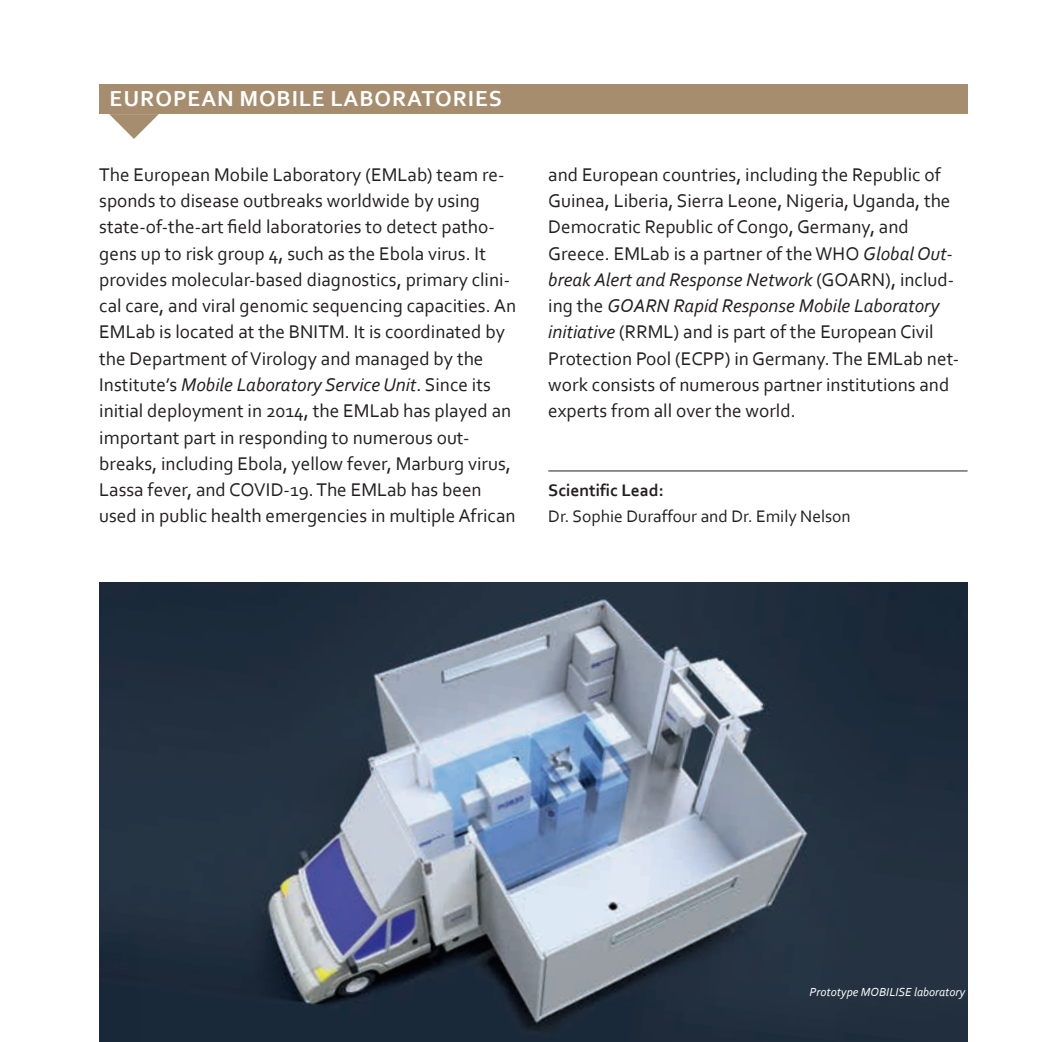
<style>
.page{position:relative;width:1042px;height:1042px;background:#fff}
.page>*{position:absolute;margin:0;border:0;box-sizing:border-box;transform-origin:0 0}
.t1{font:700 22.75px "Corbel";letter-spacing:.04em;color:#fff}
.t2{font:19.25px/26.2px "Corbel";color:#231f20}
.t3{font:17.5px "Corbel";color:#231f20}
.t4{font:700 17.5px "Corbel";color:#231f20}
.t5{font:italic 12.25px "Corbel";color:#fff}
.s1{font-style:italic}
</style>
<div class="page">
<hr style="left:548px;top:471px;width:419px;height:1px;background:#231f20">
<div style="left:99px;top:84px;width:868px;height:30px;background:#a68d6d"></div>
<svg style="left:109px;top:114px;width:50px;height:25px"></svg>
<img style="left:99px;top:583px;width:868px;height:459px">
<p class="t1" style="left:110px;top:84px;width:394px">EUROPEAN MOBILE LABORATORIES</p>
<p class="t2" style="left:99px;top:161px;width:418px">The European Mobile Laboratory (EMLab) team re&shy;sponds to disease outbreaks worldwide by using state-of-the-art field laboratories to detect patho&shy;gens up to risk group 4, such as the Ebola virus. It provides molecular-based diagnostics, primary clini&shy;cal care, and viral genomic sequencing capacities. An EMLab is located at the BNITM. It is coordinated by the Department of Virology and managed by the Institute’s <span class="s1">Mobile Laboratory Service Unit</span>. Since its initial deployment in 2014, the EMLab has played an important part in responding to numerous out&shy;breaks, including Ebola, yellow fever, Marburg virus, Lassa fever, and COVID-19. The EMLab has been used in public health emergencies in multiple African</p>
<p class="t2" style="left:548px;top:161px;width:413px">and European countries, including the Republic of Guinea, Liberia, Sierra Leone, Nigeria, Uganda, the Democratic Republic of Congo, Germany, and Greece. EMLab is a partner of the WHO <span class="s1">Global Out&shy;break Alert and Response Network</span> (GOARN), includ&shy;ing the <span class="s1">GOARN Rapid Response Mobile Laboratory initiative</span> (RRML) and is part of the European Civil Protection Pool (ECPP) in Germany. The EMLab net&shy;work consists of numerous partner institutions and experts from all over the world.</p>
<p class="t4" style="left:548px;top:479px;width:117px">Scientific Lead:</p>
<p class="t3" style="left:548px;top:505px;width:304px">Dr. Sophie Duraffour and Dr. Emily Nelson</p>
<p class="t5" style="left:809px;top:984px;width:157px">Prototype MOBILISE laboratory</p>
</div>
